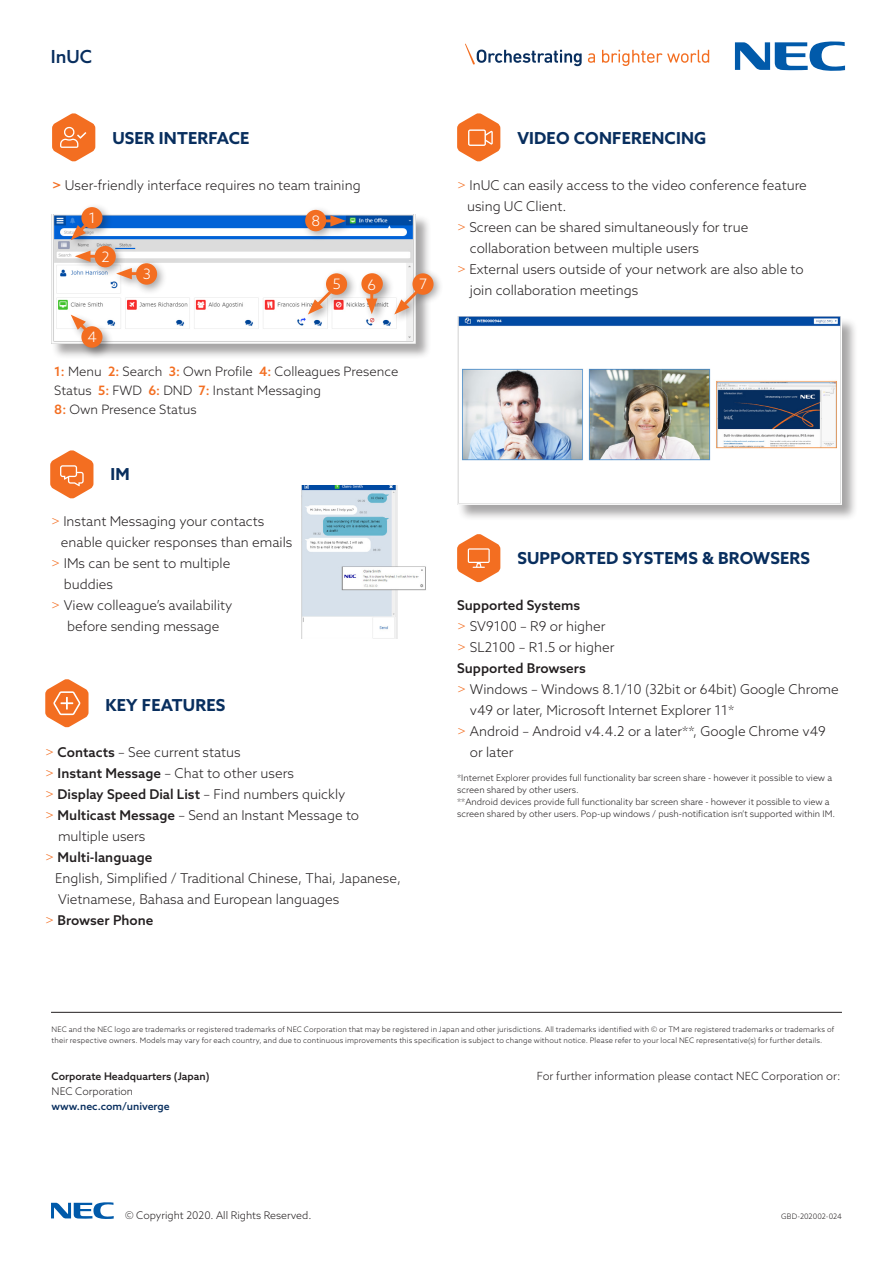
<style>
.page{position:relative;width:893px;height:1263px;background:#fff}
.page>*{position:absolute;margin:0;border:0;box-sizing:border-box;transform-origin:0 0}
.t1{font:500 18px "Azo Sans";color:#082e5e}
._28_Tabel_Note{font:700 16.5px "Azo Sans";letter-spacing:.01em;color:#082e5e}
.t2{font:300 14.4px "Azo Sans";color:#fff}
._28_Tabel_Note-2{font:300 13.5px/21px "Azo Sans";color:#231f20}
.段落スタイル_1{font:300 13.5px/21px "Azo Sans";color:#231f20}
._28_Tabel_Note-3{font:500 13.5px "Azo Sans";color:#231f20}
.段落スタイル_1-2{font:500 13.5px "Azo Sans";color:#221e1f}
._28_Tabel_Note-4{font:500 13.5px "Azo Sans";color:#221e1f}
._28_Tabel_Note-5{font:300 12.9px/18.8px "Azo Sans";color:#231f20}
.t3{font:300 11.25px "Azo Sans";color:#231f20}
._23_NEC_Address{font:300 10.5px "Azo Sans";color:#231f20}
._23_NEC_Address-2{font:500 10.5px "Azo Sans";color:#231f20}
._23_NEC_Address-3{font:500 10.5px "Azo Sans";color:#082e5e}
._28_Tabel_Note-6{font:300 9px/12px "Azo Sans";color:#231f20}
._22_NEC_12NC_vertica{font:300 7.5px/10.5px "Azo Sans";letter-spacing:.02em;color:#231f20}
._22_NEC_12NC_vertica-2{font:300 7.5px "Azo Sans";letter-spacing:-.005em;color:#231f20}
.s1{font-weight:500;color:#f36e21}
.s2{color:#f36e21}
.s3{font-weight:500}
.s4{font-weight:300;color:#f36e21}
.s5{font-weight:300}
</style>
<div class="page">
<img style="left:302px;top:486px;width:124px;height:153px">
<div style="left:457px;top:317px;width:402px;height:204px;background:#231f20;opacity:.4"></div>
<img style="left:457px;top:317px;width:385px;height:187px">
<div style="left:52px;top:215px;width:379px;height:144px;background:#231f20;opacity:.4"></div>
<img style="left:51px;top:214px;width:365px;height:129px">
<div style="left:72px;top:242px;width:54px;height:36px;background:#231f20;opacity:.4"></div>
<svg style="left:75px;top:251px;width:21px;height:11px"></svg>
<div style="left:95px;top:246px;width:21px;height:21px;background:#f36e21;border-radius:50%"></div>
<div style="left:113px;top:259px;width:55px;height:36px;background:#231f20;opacity:.4"></div>
<svg style="left:116px;top:268px;width:21px;height:11px"></svg>
<div style="left:136px;top:263px;width:21px;height:22px;background:#f36e21;border-radius:50%"></div>
<div style="left:358px;top:270px;width:36px;height:54px;background:#231f20;opacity:.4"></div>
<svg style="left:366px;top:293px;width:11px;height:21px"></svg>
<div style="left:361px;top:273px;width:22px;height:21px;background:#f36e21;border-radius:50%"></div>
<div style="left:67px;top:203px;width:46px;height:47px;background:#231f20;opacity:.4"></div>
<svg style="left:71px;top:221px;width:19px;height:19px"></svg>
<div style="left:81px;top:207px;width:21px;height:22px;background:#f36e21;border-radius:50%"></div>
<div style="left:68px;top:312px;width:46px;height:47px;background:#231f20;opacity:.4"></div>
<svg style="left:71px;top:315px;width:19px;height:19px"></svg>
<div style="left:81px;top:326px;width:21px;height:22px;background:#f36e21;border-radius:50%"></div>
<div style="left:304px;top:269px;width:53px;height:55px;background:#231f20;opacity:.4"></div>
<svg style="left:308px;top:288px;width:26px;height:26px"></svg>
<div style="left:326px;top:273px;width:21px;height:22px;background:#f36e21;border-radius:50%"></div>
<div style="left:391px;top:269px;width:53px;height:55px;background:#231f20;opacity:.4"></div>
<svg style="left:394px;top:288px;width:27px;height:26px"></svg>
<div style="left:412px;top:273px;width:22px;height:22px;background:#f36e21;border-radius:50%"></div>
<div style="left:301px;top:206px;width:54px;height:36px;background:#231f20;opacity:.4"></div>
<svg style="left:325px;top:215px;width:21px;height:12px"></svg>
<div style="left:305px;top:210px;width:21px;height:21px;background:#f36e21;border-radius:50%"></div>
<hr style="left:51px;top:1012px;width:791px;height:1px;background:#231f20">
<svg style="left:51px;top:1202px;width:63px;height:17px"></svg>
<svg style="left:588px;top:53px;width:7px;height:10px"></svg>
<svg style="left:602px;top:50px;width:107px;height:16px"></svg>
<svg style="left:465px;top:44px;width:117px;height:22px"></svg>
<svg style="left:735px;top:41px;width:110px;height:30px"></svg>
<svg style="left:457px;top:534px;width:43px;height:48px"></svg>
<svg style="left:50px;top:450px;width:43px;height:49px"></svg>
<svg style="left:52px;top:113px;width:43px;height:49px"></svg>
<svg style="left:45px;top:679px;width:44px;height:48px"></svg>
<svg style="left:457px;top:113px;width:43px;height:49px"></svg>
<p class="t1" style="left:51px;top:45px;width:43px">InUC</p>
<p class="_28_Tabel_Note" style="left:112px;top:127px;width:139px">USER INTERFACE</p>
<p class="_28_Tabel_Note-2" style="left:52px;top:175px;width:310px"><span class="s1">&gt;</span> User-friendly interface requires no team training</p>
<p class="t2" style="left:88px;top:209px;width:9px">1</p>
<p class="t2" style="left:101px;top:248px;width:10px">2</p>
<p class="t2" style="left:88px;top:328px;width:11px">4</p>
<p class="t2" style="left:143px;top:265px;width:10px">3</p>
<p class="t2" style="left:312px;top:212px;width:10px">8</p>
<p class="t2" style="left:333px;top:275px;width:9px">5</p>
<p class="t2" style="left:419px;top:275px;width:10px">7</p>
<p class="t2" style="left:367px;top:275px;width:10px">6</p>
<p class="_28_Tabel_Note-5" style="left:54px;top:362px;width:345px"><span class="s1">1:</span> Menu <span class="s1">2:</span> Search <span class="s1">3:</span> Own Profile <span class="s1">4:</span> Colleagues Presence<br>Status <span class="s1">5:</span> FWD <span class="s1">6:</span> DND <span class="s1">7:</span> Instant Messaging<br><span class="s1">8:</span> Own Presence Status</p>
<p class="_28_Tabel_Note" style="left:110px;top:463px;width:21px">IM</p>
<p class="_28_Tabel_Note-2" style="left:51px;top:511px;width:215px"><span class="s2">&gt;</span> Instant Messaging your contacts</p>
<p class="_28_Tabel_Note-2" style="left:61px;top:532px;width:233px">enable quicker responses than emails</p>
<p class="_28_Tabel_Note-2" style="left:64px;top:553px;width:168px;text-indent:-13px"><span class="s2">&gt;</span> IMs can be sent to multiple buddies</p>
<p class="_28_Tabel_Note-2" style="left:51px;top:595px;width:183px;text-align:center"><span class="s2">&gt;</span> View colleague’s availability before sending message</p>
<p class="_28_Tabel_Note" style="left:106px;top:694px;width:121px">KEY FEATURES</p>
<p class="_28_Tabel_Note-2" style="left:45px;top:742px;width:197px"><span class="s2">&gt;</span> <span class="s3">Contacts</span> – See current status</p>
<p class="_28_Tabel_Note-2" style="left:45px;top:763px;width:250px"><span class="s2">&gt;</span> <span class="s3">Instant Message</span> – Chat to other users</p>
<p class="_28_Tabel_Note-3" style="left:45px;top:785px;width:302px"><span class="s4">&gt;</span> Display Speed Dial List <span class="s5">– Find numbers quickly</span></p>
<p class="_28_Tabel_Note-2" style="left:58px;top:805px;width:303px;text-indent:-13px"><span class="s2">&gt;</span> <span class="s3">Multicast Message</span> – Send an Instant Message to multiple users</p>
<p class="_28_Tabel_Note-3" style="left:45px;top:848px;width:109px"><span class="s4">&gt;</span> Multi-language</p>
<p class="_28_Tabel_Note-2" style="left:55px;top:868px;width:347px">English, Simplified / Traditional Chinese, Thai, Japanese,<br>Vietnamese, Bahasa and European languages</p>
<p class="_28_Tabel_Note-3" style="left:45px;top:911px;width:110px"><span class="s4">&gt;</span> Browser Phone</p>
<p class="_28_Tabel_Note" style="left:517px;top:127px;width:190px">VIDEO CONFERENCING</p>
<p class="_28_Tabel_Note-2" style="left:457px;top:175px;width:351px"><span class="s2">&gt;</span> InUC can easily access to the video conference feature</p>
<p class="_28_Tabel_Note-2" style="left:467px;top:196px;width:101px">using UC Client.</p>
<p class="_28_Tabel_Note-2" style="left:470px;top:217px;width:280px;text-indent:-13px"><span class="s2">&gt;</span> Screen can be shared simultaneously for true collaboration between multiple users</p>
<p class="_28_Tabel_Note-2" style="left:470px;top:259px;width:335px;text-indent:-13px"><span class="s2">&gt;</span> External users outside of your network are also able to join collaboration meetings</p>
<p class="_28_Tabel_Note" style="left:517px;top:547px;width:294px">SUPPORTED SYSTEMS &amp; BROWSERS</p>
<p class="_28_Tabel_Note-4" style="left:457px;top:596px;width:125px">Supported Systems</p>
<p class="_28_Tabel_Note-2" style="left:457px;top:616px;width:150px"><span class="s2">&gt;</span> SV9100 – R9 or higher</p>
<p class="_28_Tabel_Note-2" style="left:457px;top:637px;width:159px"><span class="s2">&gt;</span> SL2100 – R1.5 or higher</p>
<p class="段落スタイル_1-2" style="left:457px;top:659px;width:130px">Supported Browsers</p>
<p class="段落スタイル_1" style="left:470px;top:679px;width:370px;text-indent:-13px"><span class="s2">&gt;</span> Windows – Windows 8.1/10 (32bit or 64bit) Google Chrome v49 or later, Microsoft Internet Explorer 11*</p>
<p class="_28_Tabel_Note-2" style="left:470px;top:721px;width:358px;text-indent:-13px"><span class="s2">&gt;</span> Android – Android v4.4.2 or a later**, Google Chrome v49 or later</p>
<p class="_28_Tabel_Note-6" style="left:457px;top:771px;width:377px">*Internet Explorer provides full functionality bar screen share - however it possible to view a screen shared by other users.</p>
<p class="_28_Tabel_Note-6" style="left:457px;top:795px;width:379px">**Android devices provide full functionality bar screen share - however it possible to view a screen shared by other users. Pop-up windows / push-notification isn’t supported within IM.</p>
<p class="_22_NEC_12NC_vertica" style="left:52px;top:1024px;width:784px">NEC and the NEC logo are trademarks or registered trademarks of NEC Corporation that may be registered in Japan and other jurisdictions. All trademarks identified with © or TM are registered trademarks or trademarks of their respective owners. Models may vary for each country, and due to continuous improvements this specification is subject to change without notice. Please refer to your local NEC representative(s) for further details.</p>
<p class="_23_NEC_Address-2" style="left:52px;top:1069px;width:159px">Corporate Headquarters (Japan)</p>
<p class="_23_NEC_Address" style="left:52px;top:1084px;width:83px">NEC Corporation</p>
<p class="_23_NEC_Address-3" style="left:52px;top:1099px;width:120px">www.nec.com/univerge</p>
<p class="t3" style="left:537px;top:1069px;width:305px">For further information please contact NEC Corporation or:</p>
<p class="_23_NEC_Address" style="left:125px;top:1208px;width:188px">© Copyright 2020. All Rights Reserved.</p>
<p class="_22_NEC_12NC_vertica-2" style="left:781px;top:1211px;width:62px">GBD-202002-024</p>
</div>
